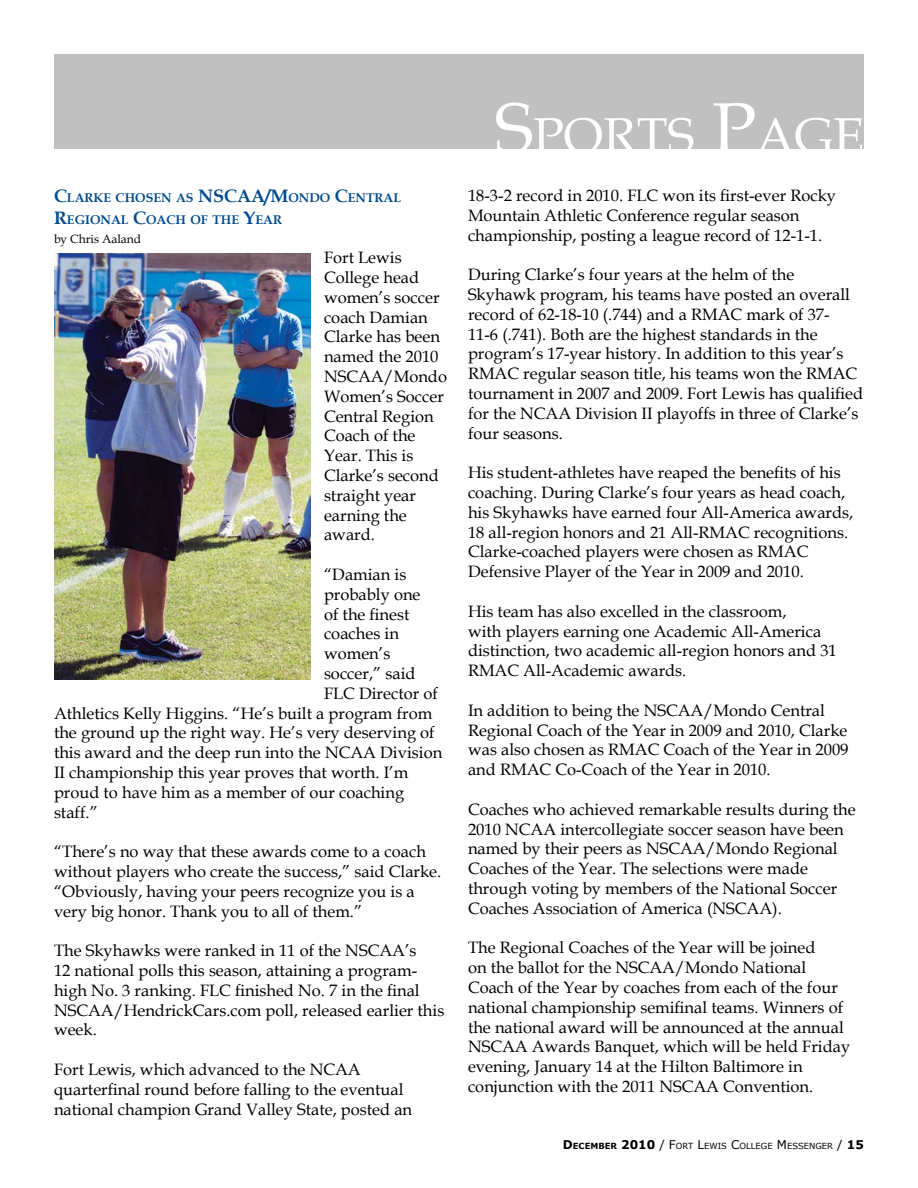
<style>
.page{position:relative;width:918px;height:1188px;background:#fff}
.page>*{position:absolute;margin:0;border:0;box-sizing:border-box;transform-origin:0 0}
.t1{font:50.4px "Book Antiqua";color:#fff}
.t2{font:16.5px/19.8px "Book Antiqua";color:#000}
.t3{font:700 12.6px/21.6px "Book Antiqua";color:#004b8d}
.t4{font:12px "Book Antiqua";color:#000}
.t5{font:8.4px "Verdana";color:#000}
.s1{font-size:18px}
.s2{font-size:72px}
.s3{font-weight:700;font-size:12px}
.s4{font-weight:700}
.s5{font-size:12px}
</style>
<div class="page">
<div style="left:54px;top:54px;width:810px;height:94px;background:#c0c0c0"></div>
<img style="left:54px;top:254px;width:256px;height:426px">
<p class="t3" style="left:54px;top:187px;width:349px;text-indent:211px"><span class="s1">/M</span>ONDO <span class="s1">C</span>ENTRAL<br><span class="s1">R</span>EGIONAL <span class="s1">C</span>OACH OF THE <span class="s1">Y</span>EAR</p>
<p class="t4" style="left:54px;top:231px;width:89px">by Chris Aaland</p>
<p class="t2" style="left:324px;top:247px;width:125px">Fort Lewis<br>College head women’s soccer coach Damian<br>Clarke has been named the 2010<br>NSCAA/Mondo<br>Women’s Soccer<br>Central Region<br>Coach of the<br>Year. This is<br>Clarke’s second straight year earning the award.</p>
<p class="t2" style="left:324px;top:564px;width:84px">“Damian is</p>
<p class="t2" style="left:324px;top:584px;width:98px">probably one</p>
<p class="t2" style="left:324px;top:604px;width:87px">of the finest</p>
<p class="t2" style="left:324px;top:624px;width:76px">coaches in</p>
<p class="t2" style="left:324px;top:643px;width:68px">women’s</p>
<p class="t2" style="left:324px;top:663px;width:93px">soccer,” said</p>
<p class="t2" style="left:324px;top:683px;width:115px">FLC Director of</p>
<p class="t2" style="left:54px;top:703px;width:380px">Athletics Kelly Higgins. “He’s built a program from</p>
<p class="t2" style="left:54px;top:723px;width:382px">the ground up the right way. He’s very deserving of</p>
<p class="t2" style="left:54px;top:742px;width:390px">this award and the deep run into the NCAA Division</p>
<p class="t2" style="left:54px;top:762px;width:356px">II championship this year proves that worth. I’m</p>
<p class="t2" style="left:54px;top:782px;width:352px">proud to have him as a member of our coaching</p>
<p class="t2" style="left:54px;top:802px;width:45px">staff.”</p>
<p class="t2" style="left:54px;top:841px;width:389px">“There’s no way that these awards come to a coach without players who create the success,” said Clarke. “Obviously, having your peers recognize you is a very big honor. Thank you to all of them.”</p>
<p class="t2" style="left:54px;top:940px;width:392px">The Skyhawks were ranked in 11 of the NSCAA’s<br>12 national polls this season, attaining a program&shy;high No. 3 ranking. FLC finished No. 7 in the final NSCAA/HendrickCars.com poll, released earlier this week.</p>
<p class="t2" style="left:54px;top:1059px;width:360px">Fort Lewis, which advanced to the NCAA quarterfinal round before falling to the eventual national champion Grand Valley State, posted an</p>
<p class="t3" style="left:54px;top:187px;width:185px"><span class="s1">C</span>LARKE CHOSEN AS <span class="s1">NSCAA</span></p>
<h1 class="t1" style="left:495px;top:101px;width:370px"><span class="s2">S</span>ports <span class="s2">P</span>age</h1>
<p class="t2" style="left:468px;top:185px;width:370px">18-3-2 record in 2010. FLC won its first-ever Rocky<br>Mountain Athletic Conference regular season championship, posting a league record of 12-1-1.</p>
<p class="t2" style="left:468px;top:264px;width:397px">During Clarke’s four years at the helm of the Skyhawk program, his teams have posted an overall record of 62-18-10 (.744) and a RMAC mark of 37- 11-6 (.741). Both are the highest standards in the program’s 17-year history. In addition to this year’s RMAC regular season title, his teams won the RMAC tournament in 2007 and 2009. Fort Lewis has qualified for the NCAA Division II playoffs in three of Clarke’s four seasons.</p>
<p class="t2" style="left:468px;top:462px;width:387px">His student-athletes have reaped the benefits of his coaching. During Clarke’s four years as head coach, his Skyhawks have earned four All-America awards, 18 all-region honors and 21 All-RMAC recognitions.<br>Clarke-coached players were chosen as RMAC Defensive Player of the Year in 2009 and 2010.</p>
<p class="t2" style="left:468px;top:601px;width:370px">His team has also excelled in the classroom,<br>with players earning one Academic All-America distinction, two academic all-region honors and 31<br>RMAC All-Academic awards.</p>
<p class="t2" style="left:468px;top:700px;width:382px">In addition to being the NSCAA/Mondo Central Regional Coach of the Year in 2009 and 2010, Clarke was also chosen as RMAC Coach of the Year in 2009 and RMAC Co-Coach of the Year in 2010.</p>
<p class="t2" style="left:468px;top:799px;width:389px">Coaches who achieved remarkable results during the 2010 NCAA intercollegiate soccer season have been named by their peers as NSCAA/Mondo Regional Coaches of the Year. The selections were made through voting by members of the National Soccer Coaches Association of America (NSCAA).</p>
<p class="t2" style="left:468px;top:938px;width:384px">The Regional Coaches of the Year will be joined<br>on the ballot for the NSCAA/Mondo National Coach of the Year by coaches from each of the four national championship semifinal teams. Winners of the national award will be announced at the annual NSCAA Awards Banquet, which will be held Friday evening, January 14 at the Hilton Baltimore in conjunction with the 2011 NSCAA Convention.</p>
<p class="t5" style="left:563px;top:1141px;width:301px"><span class="s3">D</span><span class="s4">ECEMBER</span> <span class="s3">2010</span> <span class="s5">/ F</span>ORT <span class="s5">L</span>EWIS <span class="s5">C</span>OLLEGE <span class="s5">M</span>ESSENGER <span class="s5">/</span> <span class="s3">15</span></p>
</div>
